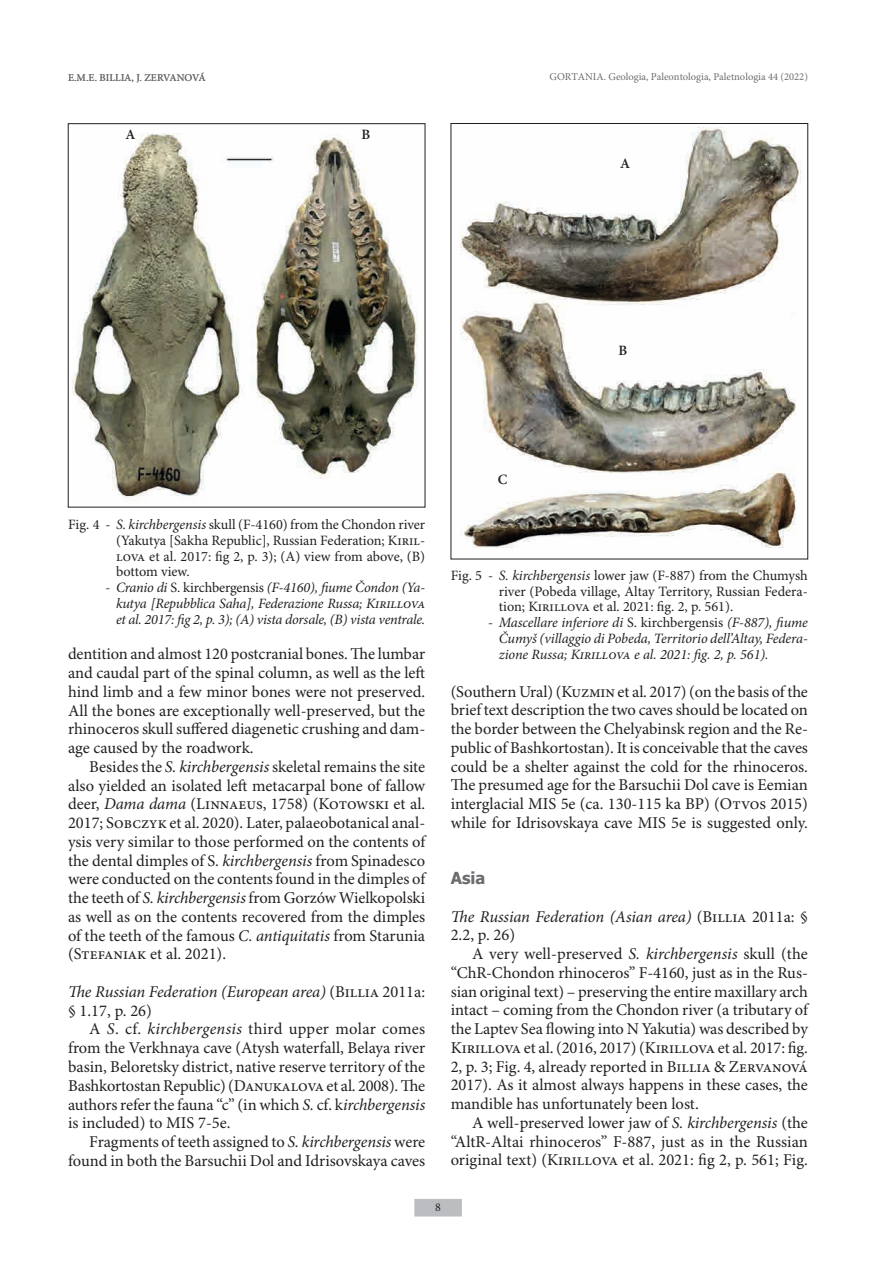
<style>
.page{position:relative;width:893px;height:1263px;background:#fff}
.page>*{position:absolute;margin:0;border:0;box-sizing:border-box;transform-origin:0 0}
.t1{font:16.5px/18.8px "Minion Pro";color:#231f20;text-align:justify}
.t2{font:italic 16.5px/18.8px "Minion Pro";letter-spacing:-.01em;color:#231f20}
.t3{font:700 16.5px "Tahoma";color:#6c6d70}
.t4{font:italic 14.25px/15.8px "Minion Pro";letter-spacing:-.015em;color:#231f20;text-align:justify}
.t5{font:14.25px/15.8px "Minion Pro";color:#231f20;text-align:justify}
.t6{font:600 14.25px "Minion Pro";color:#231f20}
.t7{font:12px "Minion Pro";color:#231f20}
.t8{font:10.5px "Minion Pro";color:#6c6d70}
.s1{font-style:italic}
.s2{font-style:normal}
</style>
<div class="page">
<div style="left:415px;top:1199px;width:46px;height:17px;background:#bcbdc0"></div>
<img style="left:72px;top:133px;width:346px;height:368px">
<img style="left:460px;top:127px;width:341px;height:421px">
<p class="t8" style="left:68px;top:71px;width:139px">E.M.E. BILLIA, J. ZERVANOVÁ</p>
<p class="t6" style="left:125px;top:125px;width:11px">A</p>
<p class="t6" style="left:361px;top:125px;width:10px">B</p>
<p class="t8" style="left:549px;top:71px;width:260px">GORTANIA. Geologia, Paleontologia, Paletnologia 44 (2022)</p>
<p class="t6" style="left:620px;top:154px;width:11px">A</p>
<p class="t6" style="left:618px;top:341px;width:10px">B</p>
<p class="t6" style="left:498px;top:469px;width:11px">C</p>
<p class="t5" style="left:116px;top:517px;width:311px;text-indent:-48px">Fig. 4 - <span class="s1">S. kirchbergensis</span> skull (F-4160) from the Chondon river (Yakutya [Sakha Republic], Russian Federation; Kiril&shy;lova et al. 2017: fig 2, p. 3); (А) view from above, (В) bottom view.</p>
<p class="t4" style="left:116px;top:580px;width:311px;text-indent:-11px">- Cranio di <span class="s2">S. kirchbergensis</span> (F-4160), fiume Čondon (Ya&shy;kutya [Repubblica Saha], Federazione Russa; Kirillova et al. 2017: fig 2, p. 3); (А) vista dorsale, (В) vista ventrale.</p>
<p class="t1" style="left:68px;top:645px;width:359px">dentition and almost 120 postcranial bones. The lumbar and caudal part of the spinal column, as well as the left hind limb and a few minor bones were not preserved.<br>All the bones are exceptionally well-preserved, but the rhinoceros skull suffered diagenetic crushing and dam&shy;age caused by the roadwork.</p>
<p class="t1" style="left:68px;top:758px;width:360px;text-indent:21px">Besides the <span class="s1">S. kirchbergensis</span> skeletal remains the site also yielded an isolated left metacarpal bone of fallow deer, <span class="s1">Dama dama</span> (Linnaeus, 1758) (Kotowski et al.<br>2017; Sobczyk et al. 2020). Later, palaeobotanical anal&shy;ysis very similar to those performed on the contents of the dental dimples of S<span class="s1">. kirchbergensis</span> from Spinadesco were conducted on the contents found in the dimples of the teeth of <span class="s1">S. kirchbergensis</span> from Gorzów Wielkopolski as well as on the contents recovered from the dimples of the teeth of the famous <span class="s1">C. antiquitatis</span> from Starunia (Stefaniak et al. 2021).</p>
<p class="t2" style="left:68px;top:982px;width:359px">The Russian Federation (European area) <span class="s2">(Billia 2011a: § 1.17, p. 26)</span></p>
<p class="t1" style="left:68px;top:1020px;width:359px;text-indent:21px">A <span class="s1">S</span>. cf. <span class="s1">kirchbergensis</span> third upper molar comes from the Verkhnaya cave (Atysh waterfall, Belaya river basin, Beloretsky district, native reserve territory of the Bashkortostan Republic) (Danukalova et al. 2008). The authors refer the fauna ‘‘c’’ (in which <span class="s1">S.</span> cf. k<span class="s1">irchbergensis </span>is included) to MIS 7-5e.</p>
<p class="t1" style="left:68px;top:1133px;width:359px;text-align:right">Fragments of teeth assigned to <span class="s1">S. kirchbergensis</span> were found in both the Barsuchii Dol and Idrisovskaya caves</p>
<p class="t5" style="left:499px;top:568px;width:311px;text-indent:-48px">Fig. 5 - <span class="s1">S. kirchbergensis</span> lower jaw (F-887) from the Chumysh river (Pobeda village, Altay Territory, Russian Federa&shy;tion; Kirillova et al. 2021: fig. 2, p. 561).</p>
<p class="t4" style="left:499px;top:615px;width:311px;text-indent:-11px"><span class="s2">-</span> Mascellare inferiore di <span class="s2">S. kirchbergensis</span> (F-887), fiume Čumyš (villaggio di Pobeda, Territorio dell’Altay, Federa&shy;zione Russa; Kirillova e al. 2021: fig. 2, p. 561).</p>
<p class="t1" style="left:451px;top:683px;width:359px">(Southern Ural) (Kuzmin et al. 2017) (on the basis of the brief text description the two caves should be located on the border between the Chelyabinsk region and the Re&shy;public of Bashkortostan). It is conceivable that the caves could be a shelter against the cold for the rhinoceros.<br>The presumed age for the Barsuchii Dol cave is Eemian interglacial MIS 5e (ca. 130-115 ka BP) (Otvos 2015) while for Idrisovskaya cave MIS 5e is suggested only.</p>
<p class="t3" style="left:451px;top:866px;width:36px">Asia</p>
<p class="t2" style="left:451px;top:907px;width:359px">The Russian Federation (Asian area) <span class="s2">(Billia 2011a: §<br>2.2, p. 26)</span></p>
<p class="t1" style="left:451px;top:945px;width:360px;text-indent:21px">A very well-preserved <span class="s1">S. kirchbergensis</span> skull (the “ChR-Chondon rhinoceros” F-4160, just as in the Rus&shy;sian original text) – preserving the entire maxillary arch intact – coming from the Chondon river (a tributary of the Laptev Sea flowing into N Yakutia) was described by Kirillova et al. (2016, 2017) (Kirillova et al. 2017: fig.<br>2, p. 3; Fig. 4, already reported in Billia &amp; Zervanová 2017). As it almost always happens in these cases, the mandible has unfortunately been lost.</p>
<p class="t1" style="left:451px;top:1114px;width:359px;text-indent:21px">A well-preserved lower jaw of <span class="s1">S. kirchbergensis</span> (the “AltR-Altai rhinoceros” F-887, just as in the Russian original text) (Kirillova et al. 2021: fig 2, p. 561; Fig.</p>
<p class="t7" style="left:435px;top:1199px;width:7px">8</p>
</div>
